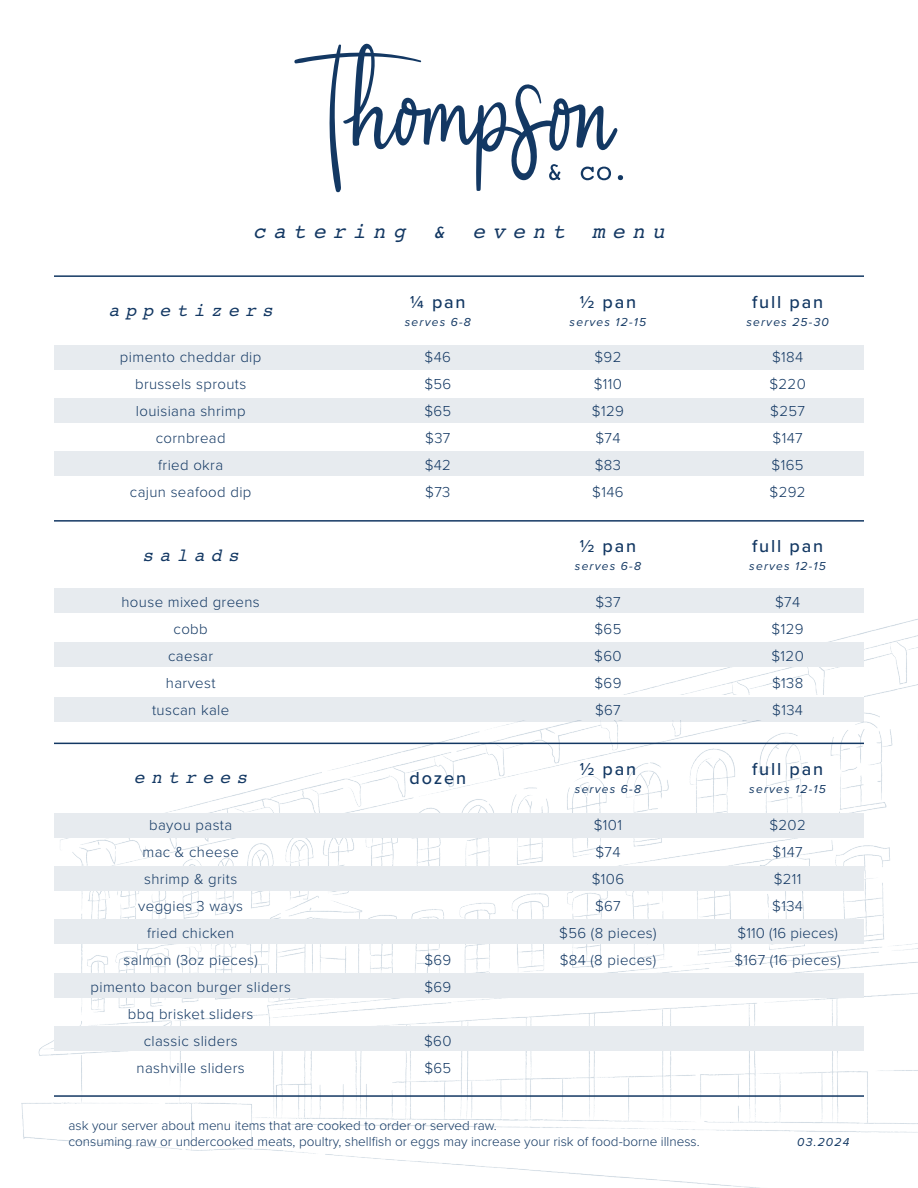
<style>
.page{position:relative;width:918px;height:1188px;background:#fff}
.page>*{position:absolute;margin:0;border:0;box-sizing:border-box;transform-origin:0 0}
.t1{font:italic 21px "Courier";letter-spacing:.35em;color:#133863}
.t2{font:500 18px "Proxima Nova";letter-spacing:.1em;color:#133863}
.t3{font:italic 18px "Courier";letter-spacing:.35em;color:#133863}
.t4{font:300 15px/27px "Proxima Nova";letter-spacing:.025em;color:#133863}
.t5{font:300 13.5px "Proxima Nova";color:#133863}
.t6{font:italic 12px "Proxima Nova";letter-spacing:.1em;color:#133863}
</style>
<div class="page">
<img style="left:21px;top:619px;width:897px;height:569px">
<div style="left:54px;top:1026px;width:810px;height:25px;background:#e7ebef"></div>
<svg style="left:294px;top:43px;width:324px;height:150px"></svg>
<svg style="left:549px;top:164px;width:11px;height:16px"></svg>
<svg style="left:581px;top:167px;width:30px;height:13px"></svg>
<svg style="left:618px;top:175px;width:5px;height:5px"></svg>
<hr style="left:54px;top:275px;width:810px;height:2px;background:#133863">
<div style="left:54px;top:345px;width:810px;height:25px;background:#e7ebef"></div>
<div style="left:54px;top:398px;width:810px;height:25px;background:#e7ebef"></div>
<div style="left:54px;top:451px;width:810px;height:25px;background:#e7ebef"></div>
<hr style="left:54px;top:520px;width:810px;height:2px;background:#133863">
<hr style="left:54px;top:743px;width:810px;height:1px;background:#133863">
<hr style="left:54px;top:1095px;width:810px;height:2px;background:#133863">
<div style="left:54px;top:588px;width:810px;height:25px;background:#e7ebef"></div>
<div style="left:54px;top:642px;width:810px;height:25px;background:#e7ebef"></div>
<div style="left:54px;top:695px;width:810px;height:25px;background:#fff"></div>
<div style="left:54px;top:697px;width:810px;height:24px;background:#e7ebef"></div>
<div style="left:54px;top:973px;width:810px;height:25px;background:#e7ebef"></div>
<div style="left:54px;top:920px;width:810px;height:24px;background:#e7ebef"></div>
<div style="left:54px;top:866px;width:810px;height:25px;background:#e7ebef"></div>
<div style="left:54px;top:813px;width:810px;height:25px;background:#e7ebef"></div>
<p class="t1" style="left:253px;top:215px;width:154px">catering</p>
<p class="t1" style="left:433px;top:215px;width:14px">&amp;</p>
<p class="t1" style="left:473px;top:215px;width:94px">event</p>
<p class="t1" style="left:592px;top:215px;width:74px">menu</p>
<p class="t3" style="left:108px;top:296px;width:166px">appetizers</p>
<p class="t4" style="left:120px;top:343px;width:143px;text-align:center">pimento cheddar dip brussels sprouts louisiana shrimp cornbread<br>fried okra<br>cajun seafood dip</p>
<p class="t2" style="left:410px;top:288px;width:57px">¼ pan</p>
<p class="t6" style="left:405px;top:313px;width:68px">serves 6-8</p>
<p class="t4" style="left:425px;top:343px;width:28px">$46</p>
<p class="t4" style="left:424px;top:370px;width:28px">$56</p>
<p class="t4" style="left:424px;top:397px;width:28px">$65</p>
<p class="t4" style="left:425px;top:424px;width:27px">$37</p>
<p class="t4" style="left:425px;top:451px;width:28px">$42 $73</p>
<p class="t2" style="left:580px;top:288px;width:58px">½ pan</p>
<p class="t6" style="left:570px;top:313px;width:78px">serves 12-15</p>
<p class="t4" style="left:594px;top:343px;width:28px">$92</p>
<p class="t4" style="left:594px;top:370px;width:30px">$110</p>
<p class="t4" style="left:592px;top:397px;width:33px">$129</p>
<p class="t4" style="left:595px;top:424px;width:27px">$74</p>
<p class="t4" style="left:592px;top:451px;width:33px">$83 $146</p>
<p class="t3" style="left:143px;top:541px;width:98px">salads</p>
<p class="t2" style="left:580px;top:533px;width:58px">½ pan</p>
<p class="t6" style="left:575px;top:557px;width:68px">serves 6-8</p>
<p class="t4" style="left:122px;top:588px;width:140px">house mixed greens</p>
<p class="t4" style="left:174px;top:615px;width:36px">cobb</p>
<p class="t4" style="left:168px;top:642px;width:47px">caesar</p>
<p class="t4" style="left:166px;top:669px;width:51px">harvest</p>
<p class="t4" style="left:152px;top:696px;width:79px">tuscan kale</p>
<p class="t4" style="left:595px;top:588px;width:27px">$37</p>
<p class="t4" style="left:594px;top:615px;width:28px">$65</p>
<p class="t4" style="left:594px;top:642px;width:29px">$60</p>
<p class="t4" style="left:594px;top:669px;width:29px">$69</p>
<p class="t4" style="left:595px;top:696px;width:27px">$67</p>
<p class="t3" style="left:134px;top:764px;width:115px">entrees</p>
<p class="t2" style="left:410px;top:765px;width:58px">dozen</p>
<p class="t2" style="left:580px;top:756px;width:58px">½ pan</p>
<p class="t6" style="left:575px;top:780px;width:68px">serves 6-8</p>
<p class="t4" style="left:142px;top:810px;width:98px;text-align:center">bayou pasta mac &amp; cheese</p>
<p class="t4" style="left:144px;top:864px;width:95px">shrimp &amp; grits</p>
<p class="t4" style="left:138px;top:891px;width:106px">veggies 3 ways</p>
<p class="t4" style="left:123px;top:918px;width:136px;text-align:center">fried chicken salmon (3oz pieces)</p>
<p class="t4" style="left:91px;top:972px;width:202px">pimento bacon burger sliders</p>
<p class="t4" style="left:128px;top:999px;width:127px">bbq brisket sliders</p>
<p class="t4" style="left:144px;top:1026px;width:95px">classic sliders</p>
<p class="t4" style="left:137px;top:1053px;width:110px">nashville sliders</p>
<p class="t4" style="left:424px;top:945px;width:29px">$69</p>
<p class="t4" style="left:424px;top:972px;width:29px">$69</p>
<p class="t4" style="left:424px;top:1026px;width:29px">$60</p>
<p class="t4" style="left:424px;top:1053px;width:28px">$65</p>
<p class="t4" style="left:594px;top:810px;width:30px">$101</p>
<p class="t4" style="left:595px;top:837px;width:27px">$74</p>
<p class="t4" style="left:592px;top:864px;width:34px">$106</p>
<p class="t4" style="left:595px;top:891px;width:27px">$67</p>
<p class="t4" style="left:559px;top:918px;width:99px">$56 (8 pieces)</p>
<p class="t4" style="left:560px;top:945px;width:98px">$84 (8 pieces)</p>
<p class="t2" style="left:752px;top:288px;width:73px">full pan</p>
<p class="t6" style="left:746px;top:313px;width:84px">serves 25-30</p>
<p class="t4" style="left:772px;top:343px;width:33px">$184</p>
<p class="t4" style="left:769px;top:370px;width:38px">$220</p>
<p class="t4" style="left:770px;top:397px;width:36px">$257</p>
<p class="t4" style="left:773px;top:424px;width:32px">$147</p>
<p class="t4" style="left:770px;top:451px;width:38px">$165 $292</p>
<p class="t2" style="left:752px;top:533px;width:73px">full pan</p>
<p class="t6" style="left:749px;top:557px;width:78px">serves 12-15</p>
<p class="t4" style="left:775px;top:588px;width:27px">$74</p>
<p class="t4" style="left:772px;top:615px;width:33px">$129</p>
<p class="t4" style="left:771px;top:642px;width:34px">$120</p>
<p class="t4" style="left:772px;top:669px;width:33px">$138 $134</p>
<p class="t2" style="left:752px;top:756px;width:73px">full pan</p>
<p class="t6" style="left:749px;top:780px;width:78px">serves 12-15</p>
<p class="t4" style="left:769px;top:810px;width:38px">$202</p>
<p class="t4" style="left:773px;top:837px;width:32px">$147</p>
<p class="t4" style="left:774px;top:864px;width:29px">$211</p>
<p class="t4" style="left:772px;top:891px;width:32px">$134</p>
<p class="t4" style="left:734px;top:918px;width:108px">$110 (16 pieces) $167 (16 pieces)</p>
<p class="t5" style="left:69px;top:1115px;width:430px">ask your server about menu items that are cooked to order or served raw.</p>
<p class="t5" style="left:69px;top:1131px;width:633px">consuming raw or undercooked meats, poultry, shellfish or eggs may increase your risk of food-borne illness.</p>
<p class="t6" style="left:797px;top:1133px;width:54px">03.2024</p>
</div>
